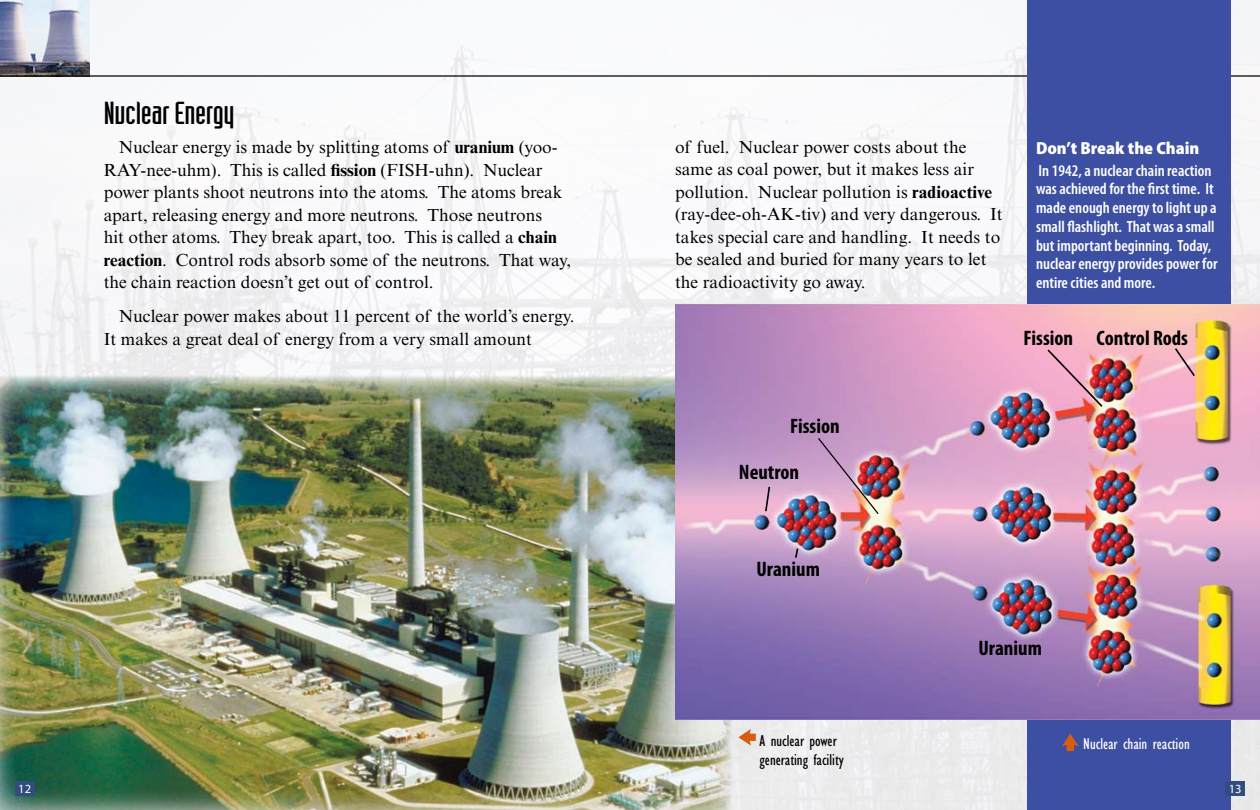
<style>
.page{position:relative;width:1260px;height:810px;background:#fff}
.page>*{position:absolute;margin:0;border:0;box-sizing:border-box;transform-origin:0 0}
.t1{font:31.25px "Industria LT Std Solid";letter-spacing:-.01em;color:#000;scale:1.2 1}
.t2{font:700 condensed 21px/46.1px "Myriad Pro";color:#000}
.t3{font:17.5px/22.5px "Times New Roman MT Std";color:#000}
.t4{font:900 semi-condensed 17.5px "Myriad Pro";color:#fff}
.t5{font:600 condensed 16.25px/18.8px "Myriad Pro";color:#fff}
.t6{font:condensed 16.25px/18.8px "Gill Sans Std";color:#000}
.t7{font:condensed 16.25px "Gill Sans Std";color:#fff}
.t8{font:12.5px "Myriad Pro";color:#fff}
.s1{font-weight:700}
</style>
<div class="page">
<img style="left:0;top:0;width:1260px;height:810px">
<img style="left:0;top:0;width:90px;height:75px">
<hr style="left:0;top:75px;width:1260px;height:2px;background:#000">
<img style="left:0;top:376px;width:732px;height:434px">
<svg style="left:738px;top:729px;width:18px;height:17px"></svg>
<div style="left:1027px;top:0;width:203px;height:810px;background:#3d4fa2"></div>
<svg style="left:1062px;top:734px;width:17px;height:17px"></svg>
<img style="left:675px;top:304px;width:585px;height:415px">
<svg style="left:764px;top:485px;width:7px;height:28px"></svg>
<svg style="left:794px;top:547px;width:6px;height:13px"></svg>
<img style="left:1046px;top:348px;width:58px;height:61px">
<svg style="left:1173px;top:346px;width:23px;height:32px"></svg>
<img style="left:817px;top:437px;width:63px;height:78px">
<div style="left:15px;top:782px;width:20px;height:14px;background:#314d7f"></div>
<div style="left:1225px;top:782px;width:20px;height:14px;background:#314d7f"></div>
<h1 class="t1" style="left:104px;top:95px;width:111px">Nuclear Energy</h1>
<p class="t3" style="left:104px;top:136px;width:469px;text-indent:15px">Nuclear energy is made by splitting atoms of <span class="s1">uranium</span> (yoo-RAY-nee-uhm). This is called <span class="s1">fission</span> (FISH-uhn). Nuclear power plants shoot neutrons into the atoms. The atoms break apart, releasing energy and more neutrons. Those neutrons<br>hit other atoms. They break apart, too. This is called a <span class="s1">chain reaction</span>. Control rods absorb some of the neutrons. That way, the chain reaction doesn’t get out of control.</p>
<p class="t3" style="left:104px;top:305px;width:472px;text-indent:15px">Nuclear power makes about 11 percent of the world’s energy.<br>It makes a great deal of energy from a very small amount</p>
<p class="t3" style="left:675px;top:136px;width:329px">of fuel. Nuclear power costs about the same as coal power, but it makes less air pollution. Nuclear pollution is <span class="s1">radioactive </span>(ray-dee-oh-AK-tiv) and very dangerous. It takes special care and handling. It needs to be sealed and buried for many years to let the radioactivity go away.</p>
<p class="t4" style="left:1036px;top:138px;width:165px">Don’t Break the Chain</p>
<p class="t5" style="left:1036px;top:161px;width:183px">In 1942, a nuclear chain reaction was achieved for the first time. It made enough energy to light up a small flashlight. That was a small but important beginning. Today, nuclear energy provides power for entire cities and more.</p>
<p class="t2" style="left:1024px;top:314px;width:166px">Fission Control Rods</p>
<p class="t2" style="left:739px;top:403px;width:102px;text-indent:51px">Fission<br>Neutron</p>
<p class="t2" style="left:756px;top:546px;width:65px">Uranium</p>
<p class="t6" style="left:760px;top:731px;width:86px">A nuclear power generating facility</p>
<p class="t2" style="left:978px;top:624px;width:65px">Uranium</p>
<p class="t7" style="left:1083px;top:734px;width:108px">Nuclear chain reaction</p>
<p class="t8" style="left:18px;top:782px;width:14px">12</p>
<p class="t8" style="left:1229px;top:782px;width:14px">13</p>
</div>
